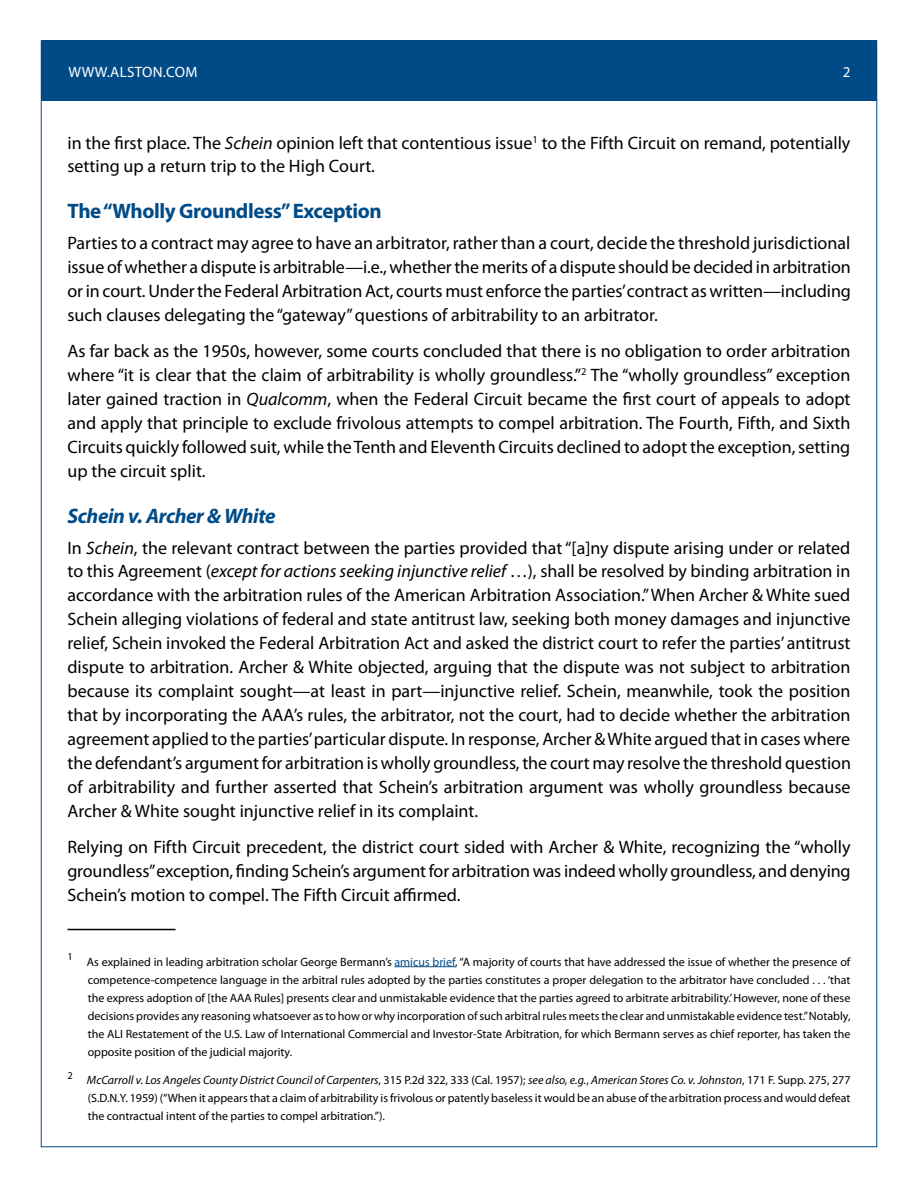
<style>
.page{position:relative;width:918px;height:1188px;background:#fff}
.page>*{position:absolute;margin:0;border:0;box-sizing:border-box;transform-origin:0 0}
.t1{font:700 21px "Myriad Pro";letter-spacing:-.02em;color:#004b87}
.t2{font:italic 700 21px "Myriad Pro";letter-spacing:-.02em;color:#004b87}
.t3{font:18px/24px "Myriad Pro";color:#000;text-align:justify}
.t4{font:15px "Myriad Pro";letter-spacing:.02em;color:#fff}
.t5{font:12px/18px "Myriad Pro";color:#000;text-align:justify}
.t6{font:10.5px "Myriad Pro";color:#000}
.s1{font-style:italic}
.s2{color:#004b87}
</style>
<div class="page">
<div style="left:41px;top:40px;width:835px;height:61px;background:#004b87"></div>
<hr style="left:68px;top:929px;width:108px;height:1px;background:#000">
<hr style="left:394px;top:966px;width:61px;height:1px;background:#004b87">
<p class="t4" style="left:68px;top:62px;width:130px">WWW.ALSTON.COM</p>
<p class="t4" style="left:843px;top:62px;width:9px">2</p>
<p class="t3" style="left:67px;top:130px;width:784px">in the first place. The <span class="s1">Schein</span> opinion left that contentious issue<sup>1</sup> to the Fifth Circuit on remand, potentially setting up a return trip to the High Court.</p>
<p class="t1" style="left:68px;top:197px;width:316px">The “Wholly Groundless” Exception</p>
<p class="t3" style="left:68px;top:231px;width:785px">Parties to a contract may agree to have an arbitrator, rather than a court, decide the threshold jurisdictional issue of whether a dispute is arbitrable—i.e., whether the merits of a dispute should be decided in arbitration or in court. Under the Federal Arbitration Act, courts must enforce the parties’ contract as written—including such clauses delegating the “gateway” questions of arbitrability to an arbitrator.</p>
<p class="t3" style="left:67px;top:339px;width:785px">As far back as the 1950s, however, some courts concluded that there is no obligation to order arbitration where “it is clear that the claim of arbitrability is wholly groundless.”<sup>2</sup> The “wholly groundless” exception later gained traction in <span class="s1">Qualcomm</span>, when the Federal Circuit became the first court of appeals to adopt and apply that principle to exclude frivolous attempts to compel arbitration. The Fourth, Fifth, and Sixth Circuits quickly followed suit, while the Tenth and Eleventh Circuits declined to adopt the exception, setting up the circuit split.</p>
<p class="t2" style="left:68px;top:502px;width:210px">Schein v. Archer &amp; White</p>
<p class="t3" style="left:68px;top:535px;width:785px">In <span class="s1">Schein</span>, the relevant contract between the parties provided that “[a]ny dispute arising under or related to this Agreement (<span class="s1">except for actions seeking injunctive relief</span> …), shall be resolved by binding arbitration in accordance with the arbitration rules of the American Arbitration Association.” When Archer &amp; White sued Schein alleging violations of federal and state antitrust law, seeking both money damages and injunctive relief, Schein invoked the Federal Arbitration Act and asked the district court to refer the parties’ antitrust dispute to arbitration. Archer &amp; White objected, arguing that the dispute was not subject to arbitration because its complaint sought—at least in part—injunctive relief. Schein, meanwhile, took the position that by incorporating the AAA’s rules, the arbitrator, not the court, had to decide whether the arbitration agreement applied to the parties’ particular dispute. In response, Archer &amp; White argued that in cases where the defendant’s argument for arbitration is wholly groundless, the court may resolve the threshold question of arbitrability and further asserted that Schein’s arbitration argument was wholly groundless because Archer &amp; White sought injunctive relief in its complaint.</p>
<p class="t3" style="left:68px;top:835px;width:785px">Relying on Fifth Circuit precedent, the district court sided with Archer &amp; White, recognizing the “wholly groundless” exception, finding Schein’s argument for arbitration was indeed wholly groundless, and denying Schein’s motion to compel. The Fifth Circuit affirmed.</p>
<p class="t6" style="left:68px;top:950px;width:7px">1</p>
<p class="t6" style="left:68px;top:1069px;width:7px">2</p>
<p class="t5" style="left:87px;top:952px;width:765px">As explained in leading arbitration scholar George Bermann’s <span class="s2">amicus brief</span>, “A majority of courts that have addressed the issue of whether the presence of competence-competence language in the arbitral rules adopted by the parties constitutes a proper delegation to the arbitrator have concluded . . . ‘that the express adoption of [the AAA Rules] presents clear and unmistakable evidence that the parties agreed to arbitrate arbitrability.’ However, none of these decisions provides any reasoning whatsoever as to how or why incorporation of such arbitral rules meets the clear and unmistakable evidence test.” Notably, the ALI Restatement of the U.S. Law of International Commercial and Investor-State Arbitration, for which Bermann serves as chief reporter, has taken the opposite position of the judicial majority.</p>
<p class="t5" style="left:87px;top:1071px;width:765px"><span class="s1">McCarroll v. Los Angeles County District Council of Carpenters</span>, 315 P.2d 322, 333 (Cal. 1957); <span class="s1">see also, e.g.</span>, <span class="s1">American Stores Co. v. Johnston</span>, 171 F. Supp. 275, 277 (S.D.N.Y. 1959) (“When it appears that a claim of arbitrability is frivolous or patently baseless it would be an abuse of the arbitration process and would defeat the contractual intent of the parties to compel arbitration.”).</p>
</div>
